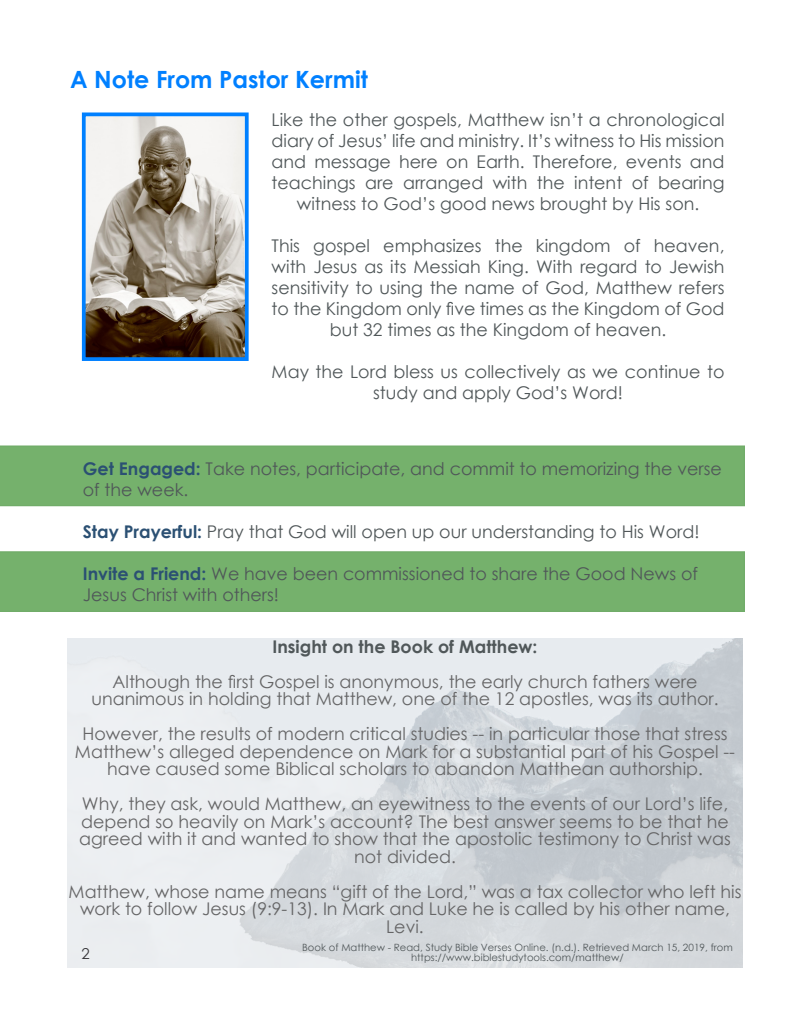
<style>
.page{position:relative;width:810px;height:1035px;background:#fff}
.page>*{position:absolute;margin:0;border:0;box-sizing:border-box;transform-origin:0 0}
.t1{font:700 23.75px "Century Gothic";color:#0080ff}
.t2{font:17.5px/21px "Century Gothic";color:#505759;text-align:center}
.t3{font:17.5px/17.5px "Century Gothic";color:#656566;text-align:center}
.t4{font:700 17.5px "Century Gothic";color:#505759}
.t5{font:15px "Century Gothic";color:#231f20}
.t6{font:10px/10px "Century Gothic";color:#505759;text-align:center}
.s1{font-weight:700;color:#2b5073}
</style>
<div class="page">
<img style="left:68px;top:638px;width:674px;height:330px">
<div style="left:0;top:551px;width:745px;height:61px;background:#75b16c"></div>
<div style="left:0;top:445px;width:745px;height:61px;background:#75b16c"></div>
<img style="left:87px;top:117px;width:157px;height:239px">
<div style="left:82px;top:112px;width:167px;height:249px;border:4px solid #0080ff"></div>
<p class="t1" style="left:70px;top:61px;width:299px">A Note From Pastor Kermit</p>
<p class="t2" style="left:272px;top:109px;width:454px">Like the other gospels, Matthew isn’t a chronological diary of Jesus’ life and ministry. It’s witness to His mission and message here on Earth. Therefore, events and teachings are arranged with the intent of bearing witness to God’s good news brought by His son.</p>
<p class="t2" style="left:272px;top:235px;width:454px">This gospel emphasizes the kingdom of heaven, with Jesus as its Messiah King. With regard to Jewish sensitivity to using the name of God, Matthew refers to the Kingdom only five times as the Kingdom of God but 32 times as the Kingdom of heaven.</p>
<p class="t2" style="left:272px;top:361px;width:454px">May the Lord bless us collectively as we continue to study and apply God’s Word!</p>
<p class="t2" style="left:83px;top:458px;width:641px;text-align:left"><span class="s1">Get Engaged:</span> Take notes, participate, and commit to memorizing the verse of the week.</p>
<p class="t2" style="left:83px;top:521px;width:618px"><span class="s1">Stay Prayerful:</span> Pray that God will open up our understanding to His Word!</p>
<p class="t2" style="left:83px;top:563px;width:617px;text-align:left"><span class="s1">Invite a Friend:</span> We have been commissioned to share the Good News of<br>Jesus Christ with others!</p>
<p class="t4" style="left:273px;top:633px;width:266px">Insight on the Book of Matthew:</p>
<p class="t3" style="left:91px;top:673px;width:629px">Although the first Gospel is anonymous, the early church fathers were unanimous in holding that Matthew, one of the 12 apostles, was its author.</p>
<p class="t3" style="left:75px;top:725px;width:662px">However, the results of modern critical studies -- in particular those that stress<br>Matthew’s alleged dependence on Mark for a substantial part of his Gospel -- have caused some Biblical scholars to abandon Matthean authorship.</p>
<p class="t3" style="left:79px;top:795px;width:653px">Why, they ask, would Matthew, an eyewitness to the events of our Lord’s life, depend so heavily on Mark’s account? The best answer seems to be that he agreed with it and wanted to show that the apostolic testimony to Christ was not divided.</p>
<p class="t3" style="left:69px;top:883px;width:674px">Matthew, whose name means “gift of the Lord,” was a tax collector who left his work to follow Jesus (9:9-13). In Mark and Luke he is called by his other name,<br>Levi.</p>
<p class="t6" style="left:302px;top:942px;width:432px">Book of Matthew - Read, Study Bible Verses Online. (n.d.). Retrieved March 15, 2019, from https://www.biblestudytools.com/matthew/</p>
<p class="t5" style="left:81px;top:943px;width:10px">2</p>
</div>
